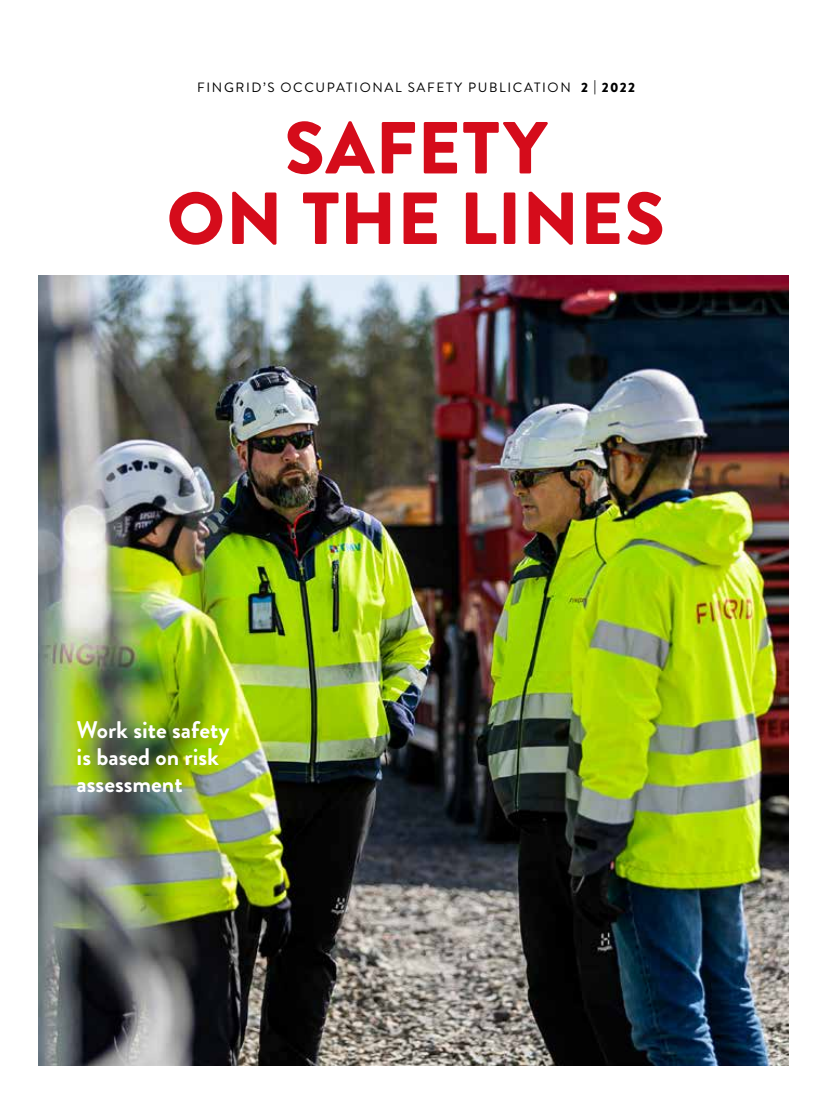
<style>
.page{position:relative;width:830px;height:1106px;background:#fff}
.page>*{position:absolute;margin:0;border:0;box-sizing:border-box;transform-origin:0 0}
.t1{font:900 73.5px/70.5px "Brandon Grotesque";letter-spacing:.01em;color:#d50c1b;text-align:center}
.t2{font:700 24px/27px "Brandon Grotesque";color:#fff}
.t3{font:13.5px "Brandon Grotesque";letter-spacing:.12em;color:#000}
.s1{font-weight:900}
</style>
<div class="page">
<img style="left:38px;top:275px;width:750px;height:790px">
<p class="t3" style="left:197px;top:78px;width:439px">FINGRID’S OCCUPATIONAL SAFETY PUBLICATION <span class="s1">2 | 2022</span></p>
<h1 class="t1" style="left:167px;top:114px;width:499px">SAFETY<br>ON THE LINES</h1>
<h2 class="t2" style="left:77px;top:716px;width:154px">Work site safety is based on risk assessment</h2>
</div>
